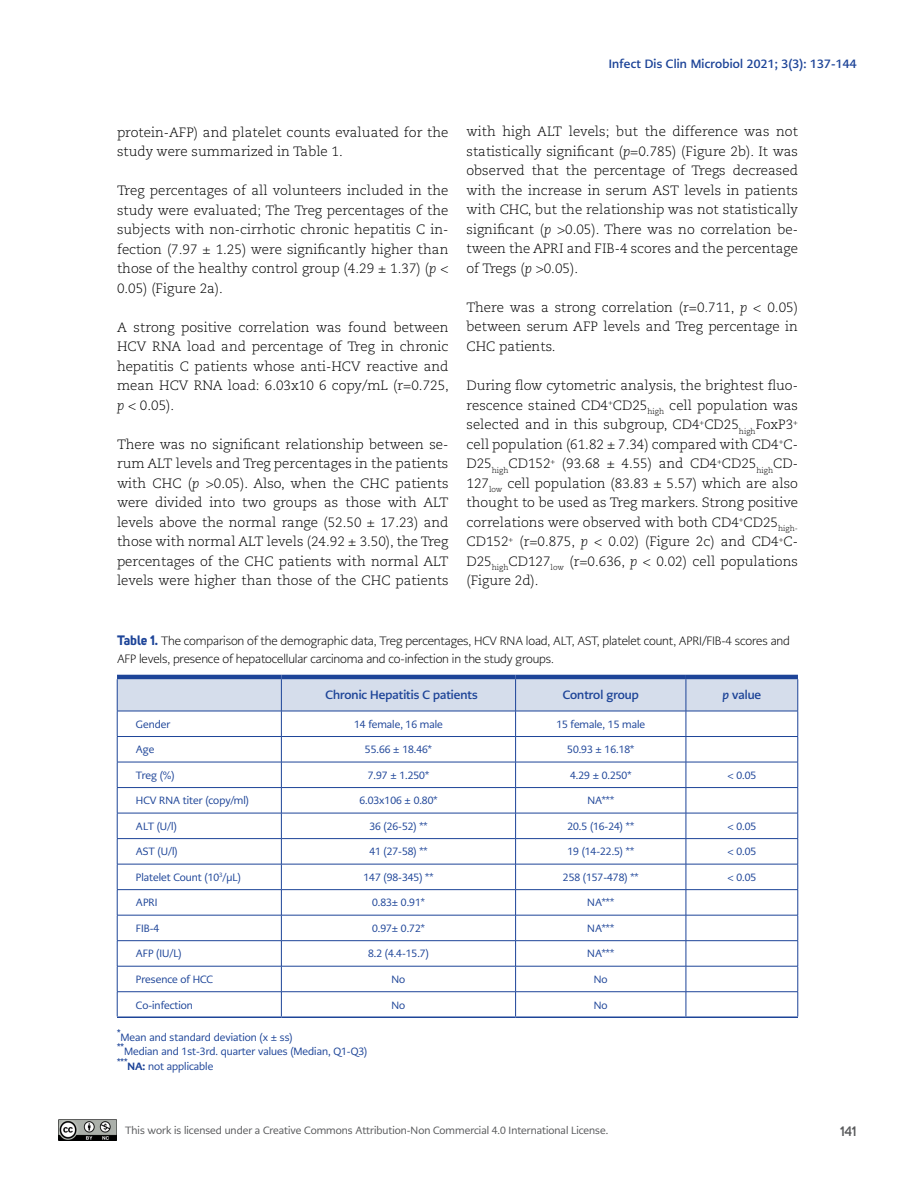
<style>
.page{position:relative;width:915px;height:1191px;background:#fff}
.page>*{position:absolute;margin:0;border:0;box-sizing:border-box;transform-origin:0 0}
.t1{font:300 13.5px/19.5px "Caecilia LT Pro 45";color:#000;text-align:justify}
.t2{font:600 13.5px "Uni Sans";color:#58595b}
.t3{font:300 12px/18px "PMN Caecilia Sans Head";letter-spacing:-.01em;color:#000}
.t4{font:700 12px "PMN Caecilia Sans Head";color:#1d4498}
.t5{font:700 12px "PMN Caecilia Sans Head";letter-spacing:.02em;color:#1d4498}
.t6{font:10.5px "PMN Caecilia Sans Head";color:#1d4498}
.t7{font:10.5px "PMN Caecilia Sans Head";color:#58595b}
.t8{font:800 8.7px "PMN Caecilia Sans Head";color:#1d4498}
.s1{font-family:"Caecilia LT Pro 46";font-style:italic}
.s2{font-family:"Uni Sans";font-weight:700;font-size:13.5px;color:#1d4498}
.s3{font-style:italic}
.s4{font-weight:800}
</style>
<div class="page">
<img style="left:58px;top:1119px;width:59px;height:21px">
<div style="left:117px;top:674px;width:164px;height:5px;background:#1d4498"></div>
<div style="left:281px;top:674px;width:234px;height:5px;background:#1d4498"></div>
<div style="left:515px;top:674px;width:170px;height:5px;background:#1d4498"></div>
<div style="left:685px;top:674px;width:112px;height:5px;background:#1d4498"></div>
<svg style="left:117px;top:677px;width:681px;height:339px"></svg>
<hr style="left:117px;top:1016px;width:164px;height:2px;background:#1d4498">
<hr style="left:281px;top:1016px;width:234px;height:2px;background:#1d4498">
<hr style="left:515px;top:1016px;width:170px;height:2px;background:#1d4498">
<hr style="left:685px;top:1016px;width:112px;height:2px;background:#1d4498">
<p class="t5" style="left:608px;top:56px;width:249px">Infect Dis Clin Microbiol 2021; 3(3): 137-144</p>
<p class="t1" style="left:117px;top:122px;width:333px">protein-AFP) and platelet counts evaluated for the study were summarized in Table 1.</p>
<p class="t1" style="left:117px;top:180px;width:333px">Treg percentages of all volunteers included in the study were evaluated; The Treg percentages of the subjects with non-cirrhotic chronic hepatitis C in&shy;fection (7.97 ± 1.25) were significantly higher than those of the healthy control group (4.29 ± 1.37) (<span class="s1">p</span> &lt; 0.05) (Figure 2a).</p>
<p class="t1" style="left:117px;top:317px;width:333px">A strong positive correlation was found between HCV RNA load and percentage of Treg in chronic hepatitis C patients whose anti-HCV reactive and mean HCV RNA load: 6.03x10 6 copy/mL (r=0.725, <span class="s1">p</span> &lt; 0.05).</p>
<p class="t1" style="left:117px;top:434px;width:333px">There was no significant relationship between se&shy;rum ALT levels and Treg percentages in the patients with CHC (<span class="s1">p</span> &gt;0.05). Also, when the CHC patients were divided into two groups as those with ALT levels above the normal range (52.50 ± 17.23) and those with normal ALT levels (24.92 ± 3.50), the Treg percentages of the CHC patients with normal ALT levels were higher than those of the CHC patients</p>
<p class="t1" style="left:466px;top:122px;width:333px">with high ALT levels; but the difference was not statistically significant (<span class="s1">p</span>=0.785) (Figure 2b). It was observed that the percentage of Tregs decreased with the increase in serum AST levels in patients with CHC, but the relationship was not statistically significant (<span class="s1">p</span> &gt;0.05). There was no correlation be&shy;tween the APRI and FIB-4 scores and the percentage of Tregs (<span class="s1">p</span> &gt;0.05).</p>
<p class="t1" style="left:466px;top:297px;width:333px">There was a strong correlation (r=0.711, <span class="s1">p</span> &lt; 0.05) between serum AFP levels and Treg percentage in CHC patients.</p>
<p class="t1" style="left:466px;top:375px;width:333px">During flow cytometric analysis, the brightest fluo&shy;rescence stained CD4<sup>+</sup>CD25<sub>high</sub> cell population was selected and in this subgroup, CD4<sup>+</sup>CD25<sub>high</sub>FoxP3<sup>+ </sup>cell population (61.82 ± 7.34) compared with CD4<sup>+</sup>C-D25<sub>high</sub>CD152<sup>+</sup> (93.68 ± 4.55) and CD4<sup>+</sup>CD25<sub>high</sub>CD-127<sub>low</sub> cell population (83.83 ± 5.57) which are also thought to be used as Treg markers. Strong positive correlations were observed with both CD4<sup>+</sup>CD25<sub>high-</sub>CD152<sup>+</sup> (r=0.875, <span class="s1">p</span> &lt; 0.02) (Figure 2c) and CD4<sup>+</sup>C-D25<sub>high</sub>CD127<sub>low</sub> (r=0.636, <span class="s1">p</span> &lt; 0.02) cell populations (Figure 2d).</p>
<p class="t3" style="left:117px;top:631px;width:674px"><span class="s2">Table 1.</span> The comparison of the demographic data, Treg percentages, HCV RNA load, ALT, AST, platelet count, APRI/FIB-4 scores and<br>AFP levels, presence of hepatocellular carcinoma and co-infection in the study groups.</p>
<p class="t4" style="left:325px;top:686px;width:153px">Chronic Hepatitis C patients</p>
<p class="t4" style="left:562px;top:686px;width:77px">Control group</p>
<p class="t4" style="left:722px;top:686px;width:40px"><span class="s3">p</span> value</p>
<p class="t6" style="left:136px;top:717px;width:36px">Gender</p>
<p class="t6" style="left:354px;top:717px;width:90px">14 female, 16 male</p>
<p class="t6" style="left:556px;top:717px;width:90px">15 female, 15 male</p>
<p class="t6" style="left:136px;top:743px;width:20px">Age</p>
<p class="t6" style="left:365px;top:743px;width:68px">55.66 ± 18.46*</p>
<p class="t6" style="left:567px;top:743px;width:68px">50.93 ± 16.18*</p>
<p class="t6" style="left:136px;top:768px;width:40px">Treg (%)</p>
<p class="t6" style="left:368px;top:768px;width:63px">7.97 ± 1.250*</p>
<p class="t6" style="left:570px;top:768px;width:63px">4.29 ± 0.250*</p>
<p class="t6" style="left:727px;top:768px;width:30px">&lt; 0.05</p>
<p class="t6" style="left:136px;top:794px;width:114px">HCV RNA titer (copy/ml)</p>
<p class="t6" style="left:359px;top:794px;width:80px">6.03x106 ± 0.80*</p>
<p class="t6" style="left:587px;top:794px;width:28px">NA***</p>
<p class="t6" style="left:136px;top:819px;width:42px">ALT (U/l)</p>
<p class="t6" style="left:369px;top:819px;width:60px">36 (26-52) **</p>
<p class="t6" style="left:567px;top:819px;width:68px">20.5 (16-24) **</p>
<p class="t6" style="left:727px;top:819px;width:30px">&lt; 0.05</p>
<p class="t6" style="left:136px;top:845px;width:43px">AST (U/l)</p>
<p class="t6" style="left:369px;top:845px;width:60px">41 (27-58) **</p>
<p class="t6" style="left:567px;top:845px;width:68px">19 (14-22.5) **</p>
<p class="t6" style="left:727px;top:845px;width:30px">&lt; 0.05</p>
<p class="t6" style="left:136px;top:870px;width:106px">Platelet Count (10<sup>3</sup>/µL)</p>
<p class="t6" style="left:363px;top:870px;width:71px">147 (98-345) **</p>
<p class="t6" style="left:562px;top:870px;width:77px">258 (157-478) **</p>
<p class="t6" style="left:727px;top:870px;width:30px">&lt; 0.05</p>
<p class="t6" style="left:136px;top:896px;width:23px">APRI</p>
<p class="t6" style="left:372px;top:896px;width:54px">0.83± 0.91*</p>
<p class="t6" style="left:587px;top:896px;width:28px">NA***</p>
<p class="t6" style="left:136px;top:921px;width:25px">FIB-4</p>
<p class="t6" style="left:372px;top:921px;width:54px">0.97± 0.72*</p>
<p class="t6" style="left:587px;top:921px;width:28px">NA***</p>
<p class="t6" style="left:136px;top:947px;width:47px">AFP (IU/L)</p>
<p class="t6" style="left:368px;top:947px;width:62px">8.2 (4.4-15.7)</p>
<p class="t6" style="left:587px;top:947px;width:28px">NA***</p>
<p class="t6" style="left:136px;top:972px;width:79px">Presence of HCC</p>
<p class="t6" style="left:391px;top:972px;width:15px">No</p>
<p class="t6" style="left:593px;top:972px;width:15px">No</p>
<p class="t6" style="left:136px;top:998px;width:58px">Co-infection</p>
<p class="t6" style="left:391px;top:998px;width:15px">No</p>
<p class="t6" style="left:593px;top:998px;width:15px">No</p>
<p class="t8" style="left:117px;top:1027px;width:5px">*</p>
<p class="t6" style="left:120px;top:1030px;width:173px">Mean and standard deviation (x ± ss)</p>
<p class="t8" style="left:117px;top:1041px;width:9px">**</p>
<p class="t6" style="left:124px;top:1045px;width:245px">Median and 1st-3rd. quarter values (Median, Q1-Q3)</p>
<p class="t8" style="left:117px;top:1056px;width:12px">***</p>
<p class="t6" style="left:128px;top:1059px;width:87px"><span class="s4">NA:</span> not applicable</p>
<p class="t7" style="left:125px;top:1123px;width:484px">This work is licensed under a Creative Commons Attribution-Non Commercial 4.0 International License.</p>
<p class="t2" style="left:839px;top:1123px;width:18px">141</p>
</div>
